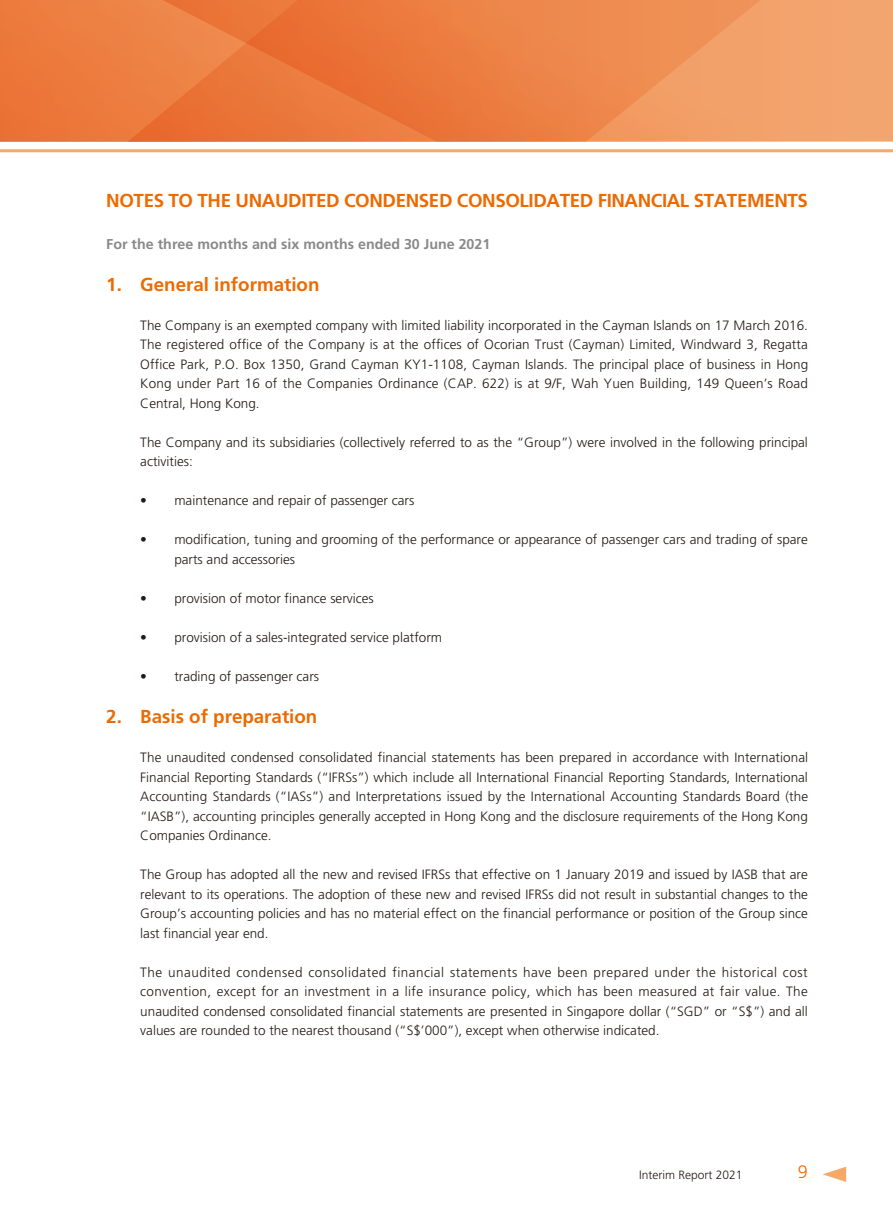
<style>
.page{position:relative;width:893px;height:1212px;background:#fff}
.page>*{position:absolute;margin:0;border:0;box-sizing:border-box;transform-origin:0 0}
.t1{font:700 18.75px "Frutiger LT Std";letter-spacing:-.02em;color:#ed6a00}
.t2{font:700 18.75px "Frutiger LT Std";color:#ed6a00}
.t3{font:300 18px "Frutiger LT Std";color:#ed6a00}
.t4{font:700 14.25px "Frutiger LT Std";color:#898989}
.t5{font:300 13.5px/19.5px "Frutiger LT Std";color:#231916;text-align:justify}
.t6{font:300 12px "Frutiger LT Std";color:#231916}
</style>
<div class="page">
<svg style="left:0;top:0;width:893px;height:3px;background:#ed874b"></svg>
<svg style="left:0;top:3px;width:893px;height:138px;background:#ed864b"></svg>
<hr style="left:0;top:149px;width:893px;height:3px;background:#f5a968">
<svg style="left:823px;top:1166px;width:23px;height:16px"></svg>
<h1 class="t1" style="left:106px;top:189px;width:703px">NOTES TO THE UNAUDITED CONDENSED CONSOLIDATED FINANCIAL STATEMENTS</h1>
<p class="t4" style="left:106px;top:236px;width:386px">For the three months and six months ended 30 June 2021</p>
<h1 class="t2" style="left:106px;top:273px;width:215px">1. General information</h1>
<p class="t5" style="left:140px;top:316px;width:669px">The Company is an exempted company with limited liability incorporated in the Cayman Islands on 17 March 2016.<br>The registered office of the Company is at the offices of Ocorian Trust (Cayman) Limited, Windward 3, Regatta Office Park, P.O. Box 1350, Grand Cayman KY1-1108, Cayman Islands. The principal place of business in Hong Kong under Part 16 of the Companies Ordinance (CAP. 622) is at 9/F, Wah Yuen Building, 149 Queen’s Road Central, Hong Kong.</p>
<p class="t5" style="left:140px;top:433px;width:669px">The Company and its subsidiaries (collectively referred to as the “Group”) were involved in the following principal activities:</p>
<p class="t5" style="left:140px;top:491px;width:276px">• maintenance and repair of passenger cars</p>
<p class="t5" style="left:174px;top:530px;width:635px;text-indent:-34px">• modification, tuning and grooming of the performance or appearance of passenger cars and trading of spare parts and accessories</p>
<p class="t5" style="left:140px;top:589px;width:235px">• provision of motor finance services</p>
<p class="t5" style="left:140px;top:628px;width:303px">• provision of a sales-integrated service platform</p>
<p class="t5" style="left:140px;top:667px;width:180px">• trading of passenger cars</p>
<h1 class="t2" style="left:106px;top:705px;width:213px">2. Basis of preparation</h1>
<p class="t5" style="left:140px;top:748px;width:669px">The unaudited condensed consolidated financial statements has been prepared in accordance with International Financial Reporting Standards (“IFRSs”) which include all International Financial Reporting Standards, International Accounting Standards (“IASs”) and Interpretations issued by the International Accounting Standards Board (the “IASB”), accounting principles generally accepted in Hong Kong and the disclosure requirements of the Hong Kong Companies Ordinance.</p>
<p class="t5" style="left:140px;top:865px;width:669px">The Group has adopted all the new and revised IFRSs that effective on 1 January 2019 and issued by IASB that are relevant to its operations. The adoption of these new and revised IFRSs did not result in substantial changes to the Group’s accounting policies and has no material effect on the financial performance or position of the Group since last financial year end.</p>
<p class="t5" style="left:140px;top:962px;width:669px">The unaudited condensed consolidated financial statements have been prepared under the historical cost convention, except for an investment in a life insurance policy, which has been measured at fair value. The unaudited condensed consolidated financial statements are presented in Singapore dollar (“SGD” or “S$”) and all values are rounded to the nearest thousand (“S$’000”), except when otherwise indicated.</p>
<p class="t6" style="left:639px;top:1168px;width:105px">Interim Report 2021</p>
<h2 class="t3" style="left:798px;top:1162px;width:12px">9</h2>
</div>
